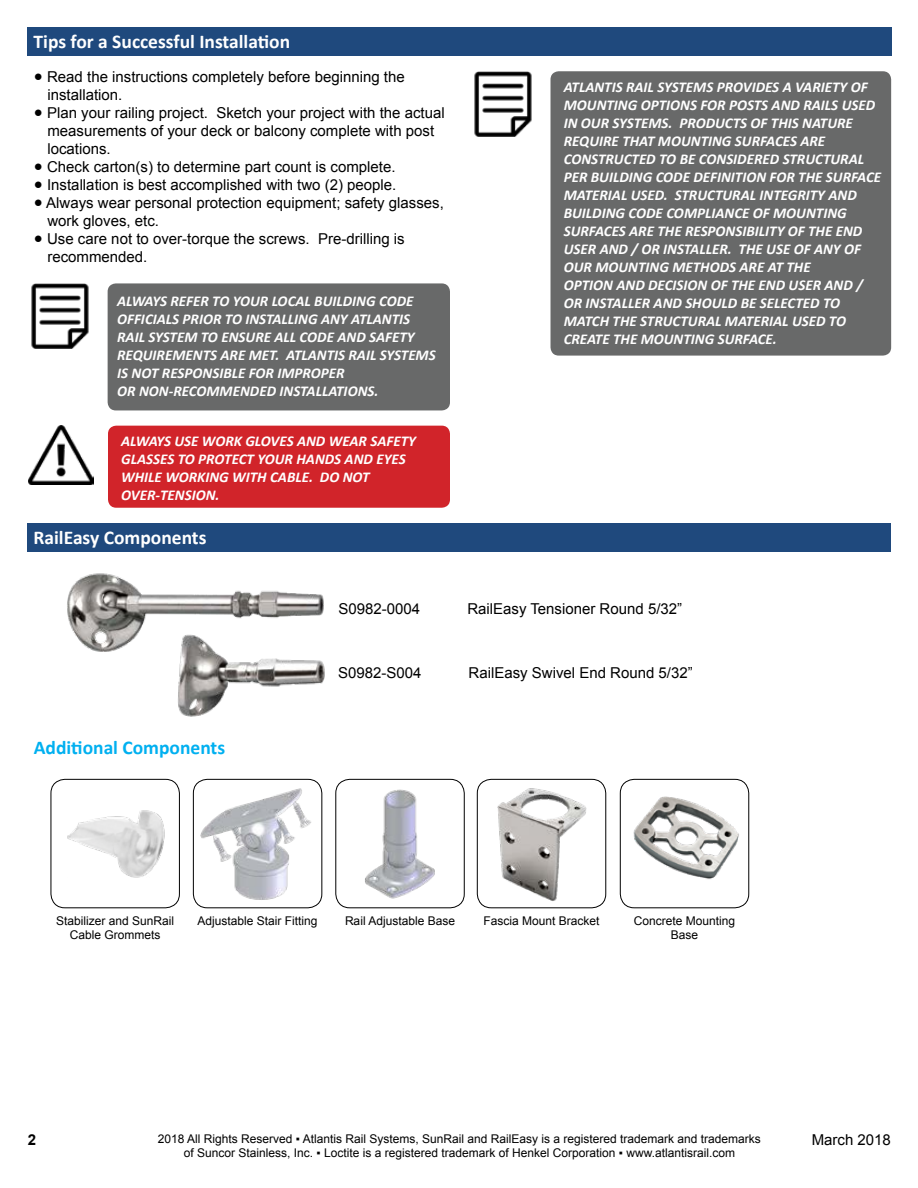
<style>
.page{position:relative;width:918px;height:1188px;background:#fff}
.page>*{position:absolute;margin:0;border:0;box-sizing:border-box;transform-origin:0 0}
.t1{font:700 19.5px "Calibri";color:#fff}
.t2{font:700 19.5px "Calibri";color:#00b0f0}
.t3{font:italic 700 15px/18px "Calibri";color:#fff}
.t4{font:15px/18px "Arial";color:#000}
.t5{font:700 15px "Arial";color:#000}
.t6{font:12px/14.4px "Arial";color:#000;text-align:center}
</style>
<div class="page">
<div style="left:27px;top:523px;width:864px;height:29px;background:#1f497d"></div>
<img style="left:67px;top:573px;width:257px;height:79px">
<img style="left:173px;top:631px;width:152px;height:86px">
<div style="left:27px;top:27px;width:864px;height:29px;background:#1f497d"></div>
<div style="left:108px;top:283px;width:342px;height:127px;background:#686969;border-radius:8px"></div>
<img style="left:31px;top:283px;width:58px;height:65px">
<div style="left:108px;top:426px;width:342px;height:82px;background:#d1242a;border-radius:8px"></div>
<img style="left:28px;top:426px;width:65px;height:58px">
<div style="left:551px;top:71px;width:340px;height:285px;background:#686969;border-radius:8px"></div>
<img style="left:474px;top:71px;width:58px;height:65px">
<img style="left:67px;top:810px;width:98px;height:67px">
<div style="left:51px;top:779px;width:129px;height:129px;border:1px solid #000;border-radius:14px"></div>
<img style="left:197px;top:783px;width:121px;height:121px">
<div style="left:193px;top:779px;width:129px;height:129px;border:1px solid #000;border-radius:14px"></div>
<img style="left:365px;top:789px;width:70px;height:110px">
<div style="left:335px;top:779px;width:130px;height:129px;border:1px solid #000;border-radius:14px"></div>
<img style="left:497px;top:788px;width:90px;height:113px">
<div style="left:477px;top:779px;width:129px;height:129px;border:1px solid #000;border-radius:14px"></div>
<img style="left:633px;top:796px;width:106px;height:83px">
<div style="left:620px;top:779px;width:129px;height:129px;border:1px solid #000;border-radius:14px"></div>
<h1 class="t1" style="left:34px;top:29px;width:258px">Tips for a Successful Installation</h1>
<p class="t4" style="left:47px;top:68px;width:359px;text-indent:-14px">● Read the instructions completely before beginning the installation.</p>
<p class="t4" style="left:47px;top:104px;width:399px;text-indent:-14px">● Plan your railing project. Sketch your project with the actual measurements of your deck or balcony complete with post locations.</p>
<p class="t4" style="left:34px;top:158px;width:363px">● Check carton(s) to determine part count is complete.</p>
<p class="t4" style="left:34px;top:176px;width:364px">● Installation is best accomplished with two (2) people.</p>
<p class="t4" style="left:47px;top:194px;width:398px;text-indent:-14px">● Always wear personal protection equipment; safety glasses, work gloves, etc.</p>
<p class="t4" style="left:47px;top:230px;width:359px;text-indent:-14px">● Use care not to over-torque the screws. Pre-drilling is recommended.</p>
<p class="t3" style="left:117px;top:292px;width:320px">ALWAYS REFER TO YOUR LOCAL BUILDING CODE OFFICIALS PRIOR TO INSTALLING ANY ATLANTIS RAIL SYSTEM TO ENSURE ALL CODE AND SAFETY REQUIREMENTS ARE MET. ATLANTIS RAIL SYSTEMS IS NOT RESPONSIBLE FOR IMPROPER<br>OR NON-RECOMMENDED INSTALLATIONS.</p>
<p class="t3" style="left:121px;top:432px;width:296px">ALWAYS USE WORK GLOVES AND WEAR SAFETY<br>GLASSES TO PROTECT YOUR HANDS AND EYES<br>WHILE WORKING WITH CABLE. DO NOT<br>OVER-TENSION.</p>
<h1 class="t1" style="left:34px;top:525px;width:174px">RailEasy Components</h1>
<p class="t3" style="left:564px;top:78px;width:319px">ATLANTIS RAIL SYSTEMS PROVIDES A VARIETY OF MOUNTING OPTIONS FOR POSTS AND RAILS USED IN OUR SYSTEMS. PRODUCTS OF THIS NATURE REQUIRE THAT MOUNTING SURFACES ARE CONSTRUCTED TO BE CONSIDERED STRUCTURAL PER BUILDING CODE DEFINITION FOR THE SURFACE MATERIAL USED. STRUCTURAL INTEGRITY AND BUILDING CODE COMPLIANCE OF MOUNTING SURFACES ARE THE RESPONSIBILITY OF THE END USER AND / OR INSTALLER. THE USE OF ANY OF OUR MOUNTING METHODS ARE AT THE<br>OPTION AND DECISION OF THE END USER AND / OR INSTALLER AND SHOULD BE SELECTED TO MATCH THE STRUCTURAL MATERIAL USED TO CREATE THE MOUNTING SURFACE.</p>
<p class="t4" style="left:338px;top:600px;width:83px">S0982-0004</p>
<p class="t4" style="left:467px;top:600px;width:216px">RailEasy Tensioner Round 5/32”</p>
<h1 class="t2" style="left:34px;top:736px;width:193px">Additional Components</h1>
<p class="t4" style="left:338px;top:664px;width:85px">S0982-S004</p>
<p class="t4" style="left:469px;top:664px;width:226px">RailEasy Swivel End Round 5/32”</p>
<p class="t6" style="left:56px;top:914px;width:120px">Stabilizer and SunRail<br>Cable Grommets</p>
<p class="t6" style="left:198px;top:914px;width:122px">Adjustable Stair Fitting</p>
<p class="t6" style="left:345px;top:914px;width:112px">Rail Adjustable Base</p>
<p class="t6" style="left:484px;top:914px;width:118px">Fascia Mount Bracket</p>
<p class="t6" style="left:634px;top:914px;width:103px">Concrete Mounting<br>Base</p>
<p class="t6" style="left:158px;top:1132px;width:605px">2018 All Rights Reserved ▪ Atlantis Rail Systems, SunRail and RailEasy is a registered trademark and trademarks of Suncor Stainless, Inc. ▪ Loctite is a registered trademark of Henkel Corporation ▪ www.atlantisrail.com</p>
<p class="t5" style="left:28px;top:1130px;width:10px">2</p>
<p class="t4" style="left:812px;top:1131px;width:81px">March 2018</p>
</div>
